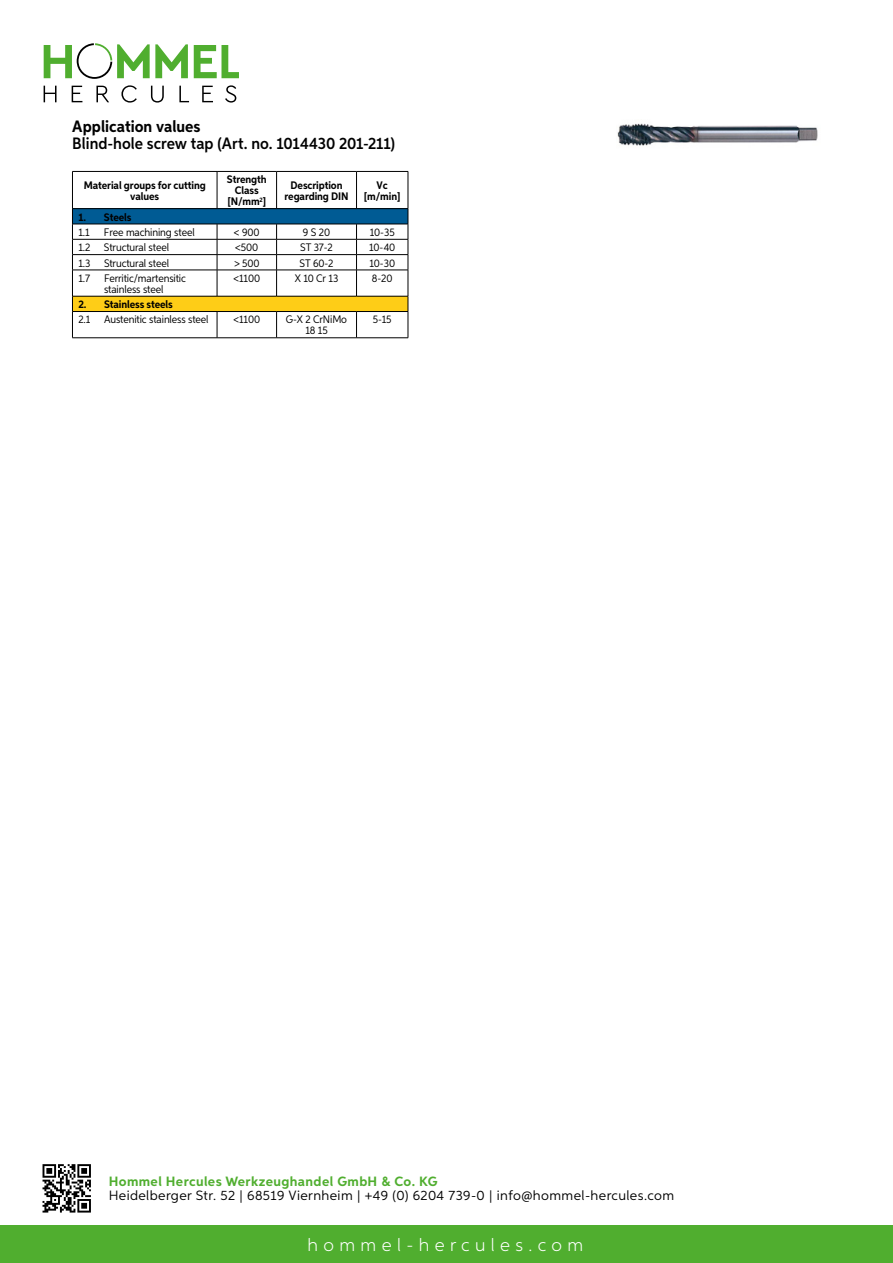
<style>
.page{position:relative;width:893px;height:1263px;background:#fff}
.page>*{position:absolute;margin:0;border:0;box-sizing:border-box;transform-origin:0 0}
.t1{font:300 18px "Aspira";letter-spacing:.3em;color:#fff}
.t2{font:600 16.5px "Aspira Nar";color:#000}
.t3{font:700 16.5px "Aspira Nar";color:#000}
.t4{font:13.5px "Aspira";letter-spacing:.03em;color:#000}
.t5{font:700 13.5px "Aspira";letter-spacing:.03em;color:#50ae2f}
.t6{font:10.95px/10.9px "Aspira Nar";letter-spacing:-.01em;color:#000}
.t7{font:700 10.95px/10.9px "Aspira Nar";letter-spacing:-.01em;color:#000;text-align:center}
</style>
<div class="page">
<div style="left:0;top:1226px;width:893px;height:37px;background:#50ae2f"></div>
<svg style="left:43px;top:1164px;width:48px;height:48px"></svg>
<svg style="left:194px;top:45px;width:45px;height:33px"></svg>
<svg style="left:44px;top:43px;width:144px;height:36px"></svg>
<svg style="left:44px;top:86px;width:13px;height:16px"></svg>
<svg style="left:72px;top:86px;width:10px;height:16px"></svg>
<svg style="left:96px;top:86px;width:13px;height:16px"></svg>
<svg style="left:121px;top:85px;width:16px;height:18px"></svg>
<svg style="left:151px;top:86px;width:13px;height:17px"></svg>
<svg style="left:179px;top:86px;width:10px;height:16px"></svg>
<svg style="left:202px;top:86px;width:11px;height:16px"></svg>
<svg style="left:225px;top:85px;width:11px;height:18px"></svg>
<div style="left:72px;top:209px;width:336px;height:15px;background:#005b94"></div>
<div style="left:72px;top:296px;width:336px;height:15px;background:#fecd17"></div>
<hr style="left:72px;top:171px;width:145px;height:1px;background:#000">
<hr style="left:72px;top:172px;width:1px;height:36px;background:#000">
<hr style="left:217px;top:171px;width:60px;height:1px;background:#000">
<hr style="left:217px;top:172px;width:1px;height:36px;background:#000">
<hr style="left:277px;top:171px;width:80px;height:1px;background:#000">
<hr style="left:276px;top:172px;width:1px;height:36px;background:#000">
<hr style="left:357px;top:171px;width:51px;height:1px;background:#000">
<hr style="left:356px;top:172px;width:1px;height:36px;background:#000">
<hr style="left:408px;top:172px;width:1px;height:36px;background:#000">
<hr style="left:72px;top:208px;width:145px;height:1px;background:#000">
<hr style="left:217px;top:208px;width:60px;height:1px;background:#000">
<hr style="left:277px;top:208px;width:80px;height:1px;background:#000">
<hr style="left:357px;top:208px;width:51px;height:1px;background:#000">
<hr style="left:72px;top:224px;width:145px;height:1px;background:#000">
<hr style="left:217px;top:224px;width:60px;height:1px;background:#000">
<hr style="left:277px;top:224px;width:80px;height:1px;background:#000">
<hr style="left:357px;top:224px;width:51px;height:1px;background:#000">
<hr style="left:72px;top:239px;width:145px;height:1px;background:#000">
<hr style="left:217px;top:239px;width:60px;height:1px;background:#000">
<hr style="left:277px;top:239px;width:80px;height:1px;background:#000">
<hr style="left:357px;top:239px;width:51px;height:1px;background:#000">
<hr style="left:72px;top:254px;width:145px;height:1px;background:#000">
<hr style="left:217px;top:254px;width:60px;height:1px;background:#000">
<hr style="left:277px;top:254px;width:80px;height:1px;background:#000">
<hr style="left:357px;top:254px;width:51px;height:1px;background:#000">
<hr style="left:72px;top:270px;width:145px;height:1px;background:#000">
<hr style="left:217px;top:270px;width:60px;height:1px;background:#000">
<svg style="left:217px;top:224px;width:1px;height:72px"></svg>
<hr style="left:277px;top:270px;width:80px;height:1px;background:#000">
<svg style="left:276px;top:224px;width:1px;height:72px"></svg>
<hr style="left:357px;top:270px;width:51px;height:1px;background:#000">
<svg style="left:356px;top:224px;width:1px;height:72px"></svg>
<hr style="left:72px;top:296px;width:145px;height:1px;background:#000">
<hr style="left:217px;top:296px;width:60px;height:1px;background:#000">
<hr style="left:277px;top:296px;width:80px;height:1px;background:#000">
<hr style="left:357px;top:296px;width:51px;height:1px;background:#000">
<hr style="left:72px;top:311px;width:145px;height:1px;background:#000">
<svg style="left:72px;top:209px;width:1px;height:128px"></svg>
<hr style="left:72px;top:337px;width:145px;height:1px;background:#000">
<hr style="left:217px;top:311px;width:60px;height:1px;background:#000">
<svg style="left:217px;top:312px;width:1px;height:25px"></svg>
<hr style="left:217px;top:337px;width:60px;height:1px;background:#000">
<hr style="left:277px;top:311px;width:80px;height:1px;background:#000">
<svg style="left:276px;top:312px;width:1px;height:26px"></svg>
<hr style="left:277px;top:337px;width:80px;height:1px;background:#000">
<hr style="left:357px;top:311px;width:51px;height:1px;background:#000">
<svg style="left:356px;top:312px;width:1px;height:26px"></svg>
<svg style="left:408px;top:209px;width:1px;height:129px"></svg>
<hr style="left:357px;top:337px;width:51px;height:1px;background:#000">
<img style="left:617px;top:123px;width:201px;height:23px">
<h2 class="t3" style="left:72px;top:116px;width:130px">Application values</h2>
<h2 class="t2" style="left:72px;top:133px;width:324px">Blind-hole screw tap (Art. no. 1014430 201-211)</h2>
<p class="t7" style="left:84px;top:180px;width:123px">Material groups for cutting values</p>
<p class="t7" style="left:227px;top:174px;width:41px">Strength<br>Class [N/mm<sup>2</sup>]</p>
<p class="t7" style="left:284px;top:180px;width:66px">Description regarding DIN</p>
<p class="t7" style="left:364px;top:180px;width:38px">Vc [m/min]</p>
<p class="t7" style="left:78px;top:211px;width:55px">1. Steels</p>
<p class="t6" style="left:78px;top:226px;width:13px">1.1</p>
<p class="t6" style="left:104px;top:226px;width:92px">Free machining steel</p>
<p class="t6" style="left:234px;top:226px;width:27px">&lt; 900</p>
<p class="t6" style="left:303px;top:226px;width:29px">9 S 20</p>
<p class="t6" style="left:370px;top:226px;width:27px">10- 35</p>
<p class="t6" style="left:78px;top:242px;width:92px">1.2 Structural steel</p>
<p class="t6" style="left:235px;top:242px;width:25px">&lt;500</p>
<p class="t6" style="left:300px;top:242px;width:34px">ST 37-2</p>
<p class="t6" style="left:369px;top:242px;width:28px">10- 40</p>
<p class="t6" style="left:78px;top:257px;width:92px">1.3 Structural steel</p>
<p class="t6" style="left:234px;top:257px;width:27px">&gt; 500</p>
<p class="t6" style="left:300px;top:257px;width:35px">ST 60-2</p>
<p class="t6" style="left:369px;top:257px;width:27px">10- 30</p>
<p class="t6" style="left:78px;top:272px;width:13px">1.7</p>
<p class="t6" style="left:104px;top:272px;width:83px">Ferritic/martensitic stainless steel</p>
<p class="t6" style="left:233px;top:272px;width:28px">&lt;1100</p>
<p class="t6" style="left:295px;top:272px;width:45px">X 10 Cr 13</p>
<p class="t6" style="left:372px;top:272px;width:22px">8-20</p>
<p class="t7" style="left:78px;top:299px;width:96px">2. Stainless steels</p>
<p class="t6" style="left:78px;top:314px;width:132px">2.1 Austenitic stainless steel</p>
<p class="t6" style="left:233px;top:314px;width:28px">&lt;1100</p>
<p class="t6" style="left:286px;top:314px;width:63px;text-align:center">G-X 2 CrNiMo<br>18 15</p>
<p class="t6" style="left:373px;top:314px;width:20px">5-15</p>
<p class="t5" style="left:109px;top:1172px;width:330px">Hommel Hercules Werkzeughandel GmbH &amp; Co. KG</p>
<p class="t4" style="left:109px;top:1187px;width:567px">Heidelberger Str. 52 | 68519 Viernheim | +49 (0) 6204 739-0 | info@hommel-hercules.com</p>
<h1 class="t1" style="left:307px;top:1234px;width:277px">hommel-hercules.com</h1>
</div>
